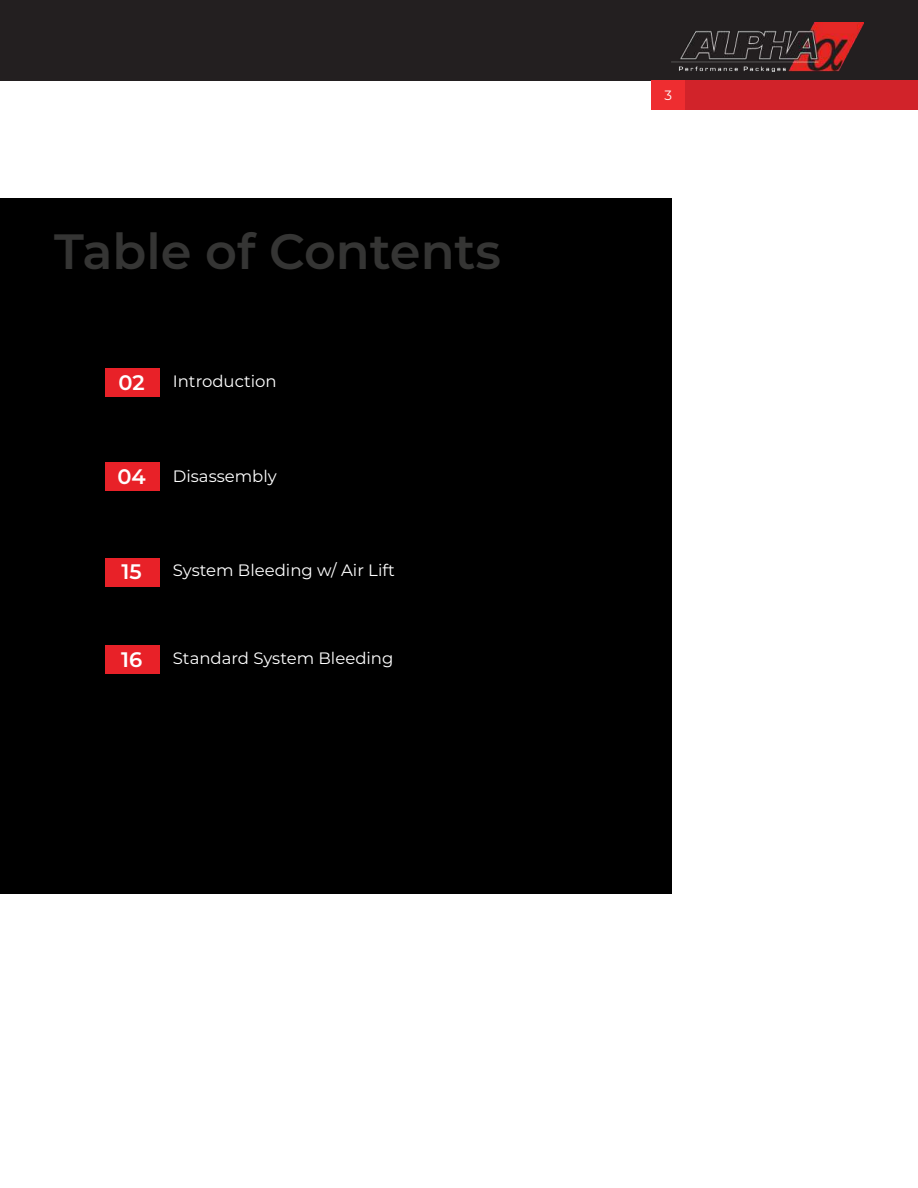
<style>
.page{position:relative;width:918px;height:1188px;background:#fff}
.page>*{position:absolute;margin:0;border:0;box-sizing:border-box;transform-origin:0 0}
.t1{font:600 49.5px "Montserrat";color:#353534}
.t2{font:600 21px "Montserrat";color:#fff}
.t3{font:16.5px "Montserrat";color:#fff}
.t4{font:13.5px "Montserrat";color:#fff}
</style>
<div class="page">
<hr style="left:0;top:80px;width:1px;height:30px;background:#d1232a">
<div style="left:0;top:0;width:918px;height:80px;background:#231f20"></div>
<div style="left:652px;top:80px;width:266px;height:30px;background:#d1232a"></div>
<div style="left:651px;top:80px;width:34px;height:30px;background:#ee2d30"></div>
<img style="left:672px;top:23px;width:192px;height:49px">
<div style="left:0;top:198px;width:671px;height:696px;background:#000"></div>
<div style="left:105px;top:368px;width:54px;height:29px;background:#e82128"></div>
<div style="left:105px;top:462px;width:54px;height:29px;background:#e82128"></div>
<div style="left:105px;top:558px;width:54px;height:29px;background:#e82128"></div>
<div style="left:105px;top:646px;width:54px;height:28px;background:#e82128"></div>
<h1 class="t1" style="left:54px;top:216px;width:449px">Table of Contents</h1>
<p class="t2" style="left:118px;top:367px;width:28px">02</p>
<p class="t3" style="left:173px;top:370px;width:105px">Introduction</p>
<p class="t2" style="left:117px;top:462px;width:30px">04</p>
<p class="t3" style="left:173px;top:465px;width:106px">Disassembly</p>
<p class="t2" style="left:121px;top:557px;width:22px">15</p>
<p class="t2" style="left:121px;top:645px;width:23px">16</p>
<p class="t3" style="left:173px;top:559px;width:223px">System Bleeding w/ Air Lift</p>
<p class="t3" style="left:173px;top:647px;width:222px">Standard System Bleeding</p>
<p class="t4" style="left:664px;top:86px;width:9px">3</p>
</div>
